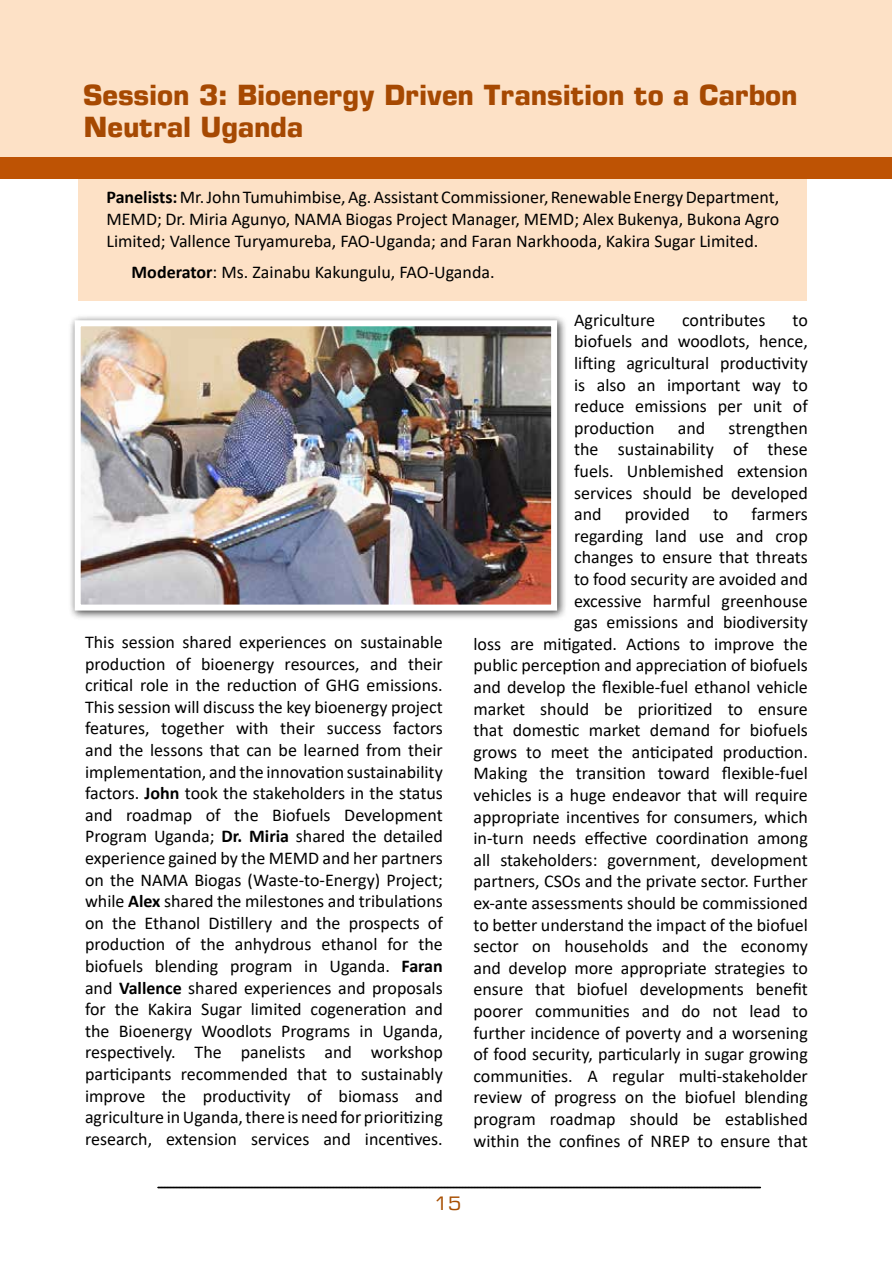
<style>
.page{position:relative;width:893px;height:1263px;background:#fff}
.page>*{position:absolute;margin:0;border:0;box-sizing:border-box;transform-origin:0 0}
.t1{font:700 27px/32.4px "Microstyle";color:#a64902}
.t2{font:18px/21.6px "Calibri";color:#000;text-align:justify}
.t3{font:18px "Microstyle";color:#a74e01;scale:1.1 1}
.s1{font-weight:700}
</style>
<div class="page">
<svg style="left:158px;top:1187px;width:603px;height:1px"></svg>
<div style="left:1px;top:0;width:891px;height:171px;background:#fde1c6"></div>
<div style="left:68px;top:314px;width:499px;height:307px;background:#000;opacity:.75"></div>
<img style="left:82px;top:327px;width:468px;height:277px">
<div style="left:75px;top:320px;width:482px;height:291px;border:6px solid #fff"></div>
<div style="left:79px;top:178px;width:728px;height:123px;background:#fde1c6"></div>
<div style="left:1px;top:157px;width:891px;height:21px;background:#be5304"></div>
<h1 class="t1" style="left:84px;top:79px;width:716px">Session 3: Bioenergy Driven Transition to a Carbon<br>Neutral Uganda</h1>
<p class="t2" style="left:106px;top:186px;width:674px"><span class="s1">Panelists:</span> Mr. John Tumuhimbise, Ag. Assistant Commissioner, Renewable Energy Department, MEMD; Dr. Miria Agunyo, NAMA Biogas Project Manager, MEMD; Alex Bukenya, Bukona Agro Limited; Vallence Turyamureba, FAO-Uganda; and Faran Narkhooda, Kakira Sugar Limited.</p>
<p class="t2" style="left:132px;top:261px;width:365px"><span class="s1">Moderator</span>: Ms. Zainabu Kakungulu, FAO-Uganda.</p>
<p class="t2" style="left:85px;top:631px;width:359px">This session shared experiences on sustainable production of bioenergy resources, and their critical role in the reduction of GHG emissions.<br>This session will discuss the key bioenergy project features, together with their success factors and the lessons that can be learned from their implementation, and the innovation sustainability factors. <span class="s1">John</span> took the stakeholders in the status and roadmap of the Biofuels Development Program Uganda; <span class="s1">Dr. Miria</span> shared the detailed experience gained by the MEMD and her partners on the NAMA Biogas (Waste-to-Energy) Project; while <span class="s1">Alex</span> shared the milestones and tribulations on the Ethanol Distillery and the prospects of production of the anhydrous ethanol for the biofuels blending program in Uganda. <span class="s1">Faran </span>and <span class="s1">Vallence</span> shared experiences and proposals for the Kakira Sugar limited cogeneration and the Bioenergy Woodlots Programs in Uganda, respectively. The panelists and workshop participants recommended that to sustainably improve the productivity of biomass and agriculture in Uganda, there is need for prioritizing research, extension services and incentives.</p>
<p class="t2" style="left:574px;top:309px;width:82px">Agriculture</p>
<p class="t2" style="left:682px;top:309px;width:85px">contributes</p>
<p class="t2" style="left:574px;top:309px;width:235px;text-indent:218px">to biofuels and woodlots, hence, lifting agricultural productivity is also an important way to reduce emissions per unit of production</p>
<p class="t2" style="left:574px;top:417px;width:235px;text-indent:154px">strengthen the sustainability of these fuels. Unblemished extension services should be developed and</p>
<p class="t2" style="left:678px;top:417px;width:29px">and</p>
<p class="t2" style="left:473px;top:503px;width:336px;text-align:right">farmers<br>regarding land use and crop<br>changes to ensure that threats<br>to food security are avoided and<br>excessive harmful greenhouse<br>gas emissions and biodiversity<br>loss are mitigated. Actions to improve the public perception and appreciation of biofuels and develop the flexible-fuel ethanol vehicle market should be prioritized to ensure that domestic market demand for biofuels grows to meet the anticipated production.<br>Making the transition toward flexible-fuel vehicles is a huge endeavor that will require appropriate incentives for consumers, which in-turn needs effective coordination among all stakeholders: government, development partners, CSOs and the private sector. Further ex-ante assessments should be commissioned to better understand the impact of the biofuel sector on households and the economy and develop more appropriate strategies to ensure that biofuel developments benefit poorer communities and do not lead to further incidence of poverty and a worsening of food security, particularly in sugar growing communities. A regular multi-stakeholder review of progress on the biofuel blending program roadmap should be established within the confines of NREP to ensure that</p>
<p class="t2" style="left:625px;top:503px;width:66px">provided</p>
<p class="t2" style="left:713px;top:503px;width:17px">to</p>
<p class="t3" style="left:435px;top:1192px;width:26px">15</p>
</div>
